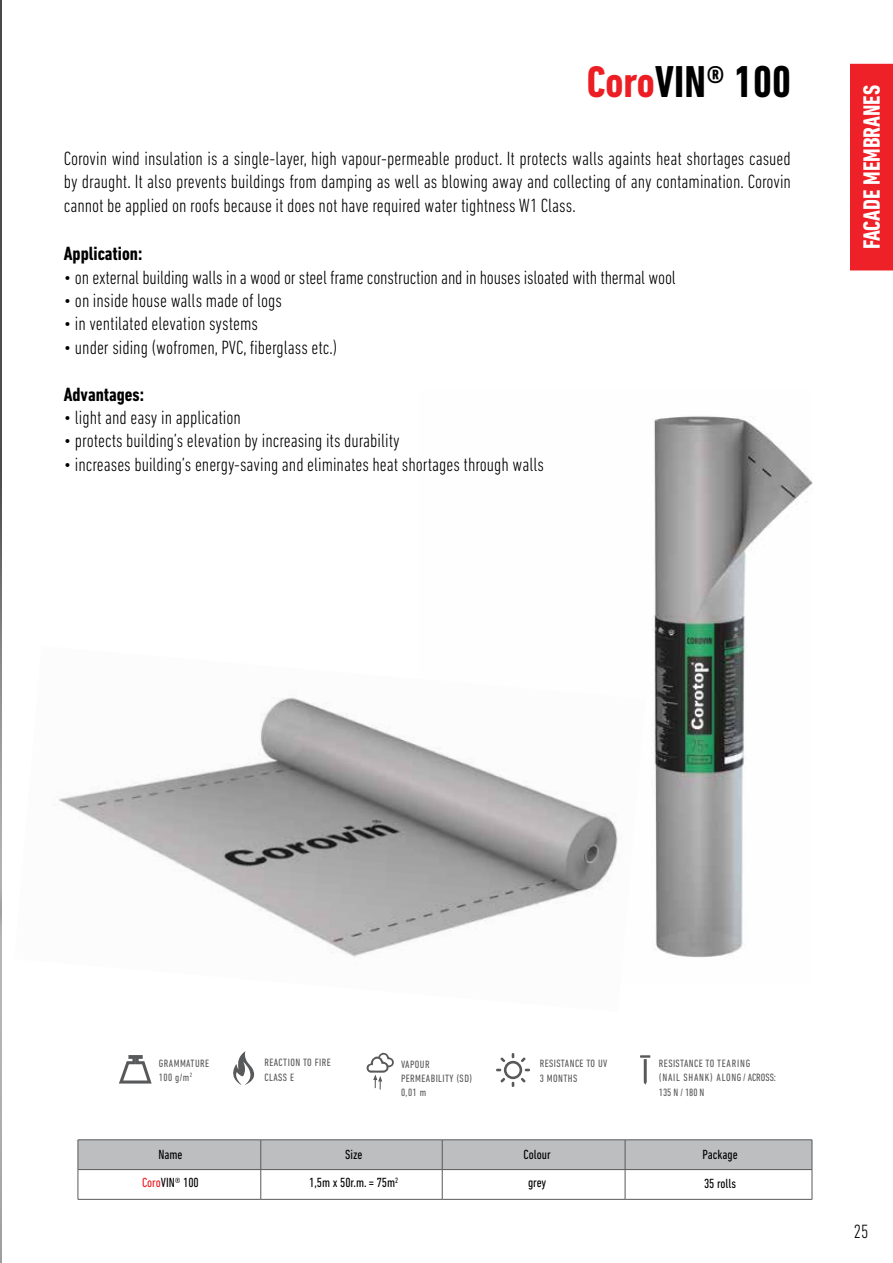
<style>
.page{position:relative;width:893px;height:1263px;background:#fff}
.page>*{position:absolute;margin:0;border:0;box-sizing:border-box;transform-origin:0 0}
.t1{font:700 condensed 45.45px "DIN Next LT Pro";color:#000}
.t2{font:700 condensed 24px "DIN Next LT Pro";color:#fff}
.t3{font:300 condensed 19.5px/23.4px "DIN Next LT Pro";color:#000;text-align:justify}
.t4{font:700 condensed 19.5px "DIN Next LT Pro";color:#000}
.t5{font:condensed 13.5px "DIN Next LT Pro";color:#000}
.t6{font:condensed 10.8px/14.4px "DIN Next LT Pro";letter-spacing:.04em;color:#58595b}
.s1{font-size:45px;color:#ed1d24}
.s2{color:#ed1d24}
</style>
<div class="page">
<div style="left:850px;top:64px;width:43px;height:206px;background:#ed2127"></div>
<hr style="left:78px;top:1139px;width:183px;height:1px;background:#58595b">
<hr style="left:261px;top:1139px;width:181px;height:1px;background:#58595b">
<hr style="left:442px;top:1139px;width:183px;height:1px;background:#58595b">
<hr style="left:625px;top:1139px;width:187px;height:1px;background:#58595b">
<svg style="left:78px;top:1140px;width:735px;height:59px"></svg>
<hr style="left:78px;top:1199px;width:183px;height:1px;background:#58595b">
<hr style="left:261px;top:1199px;width:181px;height:1px;background:#58595b">
<hr style="left:442px;top:1199px;width:183px;height:1px;background:#58595b">
<hr style="left:625px;top:1199px;width:187px;height:1px;background:#58595b">
<img style="left:652px;top:416px;width:161px;height:542px">
<img style="left:58px;top:697px;width:560px;height:260px">
<svg style="left:119px;top:1055px;width:33px;height:28px"></svg>
<svg style="left:640px;top:1055px;width:10px;height:30px"></svg>
<svg style="left:233px;top:1051px;width:22px;height:34px"></svg>
<svg style="left:366px;top:1053px;width:28px;height:36px"></svg>
<svg style="left:496px;top:1053px;width:34px;height:34px"></svg>
<img style="left:0;top:0;width:1px;height:1263px">
<h1 class="t1" style="left:587px;top:56px;width:206px"><span class="s1">Coro</span>VIN® 100</h1>
<p class="t3" style="left:64px;top:146px;width:729px">Corovin wind insulation is a single-layer, high vapour-permeable product. It protects walls againts heat shortages casued by draught. It also prevents buildings from damping as well as blowing away and collecting of any contamination. Corovin cannot be applied on roofs because it does not have required water tightness W1 Class.</p>
<p class="t4" style="left:64px;top:243px;width:80px">Application:</p>
<p class="t3" style="left:64px;top:265px;width:614px">• on external building walls in a wood or steel frame construction and in houses isloated with thermal wool</p>
<p class="t3" style="left:64px;top:289px;width:220px">• on inside house walls made of logs</p>
<p class="t3" style="left:64px;top:312px;width:196px">• in ventilated elevation systems</p>
<p class="t3" style="left:64px;top:335px;width:275px">• under siding (wofromen, PVC, fiberglass etc.)</p>
<p class="t4" style="left:64px;top:383px;width:82px">Advantages:</p>
<p class="t3" style="left:64px;top:406px;width:179px">• light and easy in application</p>
<p class="t3" style="left:64px;top:429px;width:338px">• protects building’s elevation by increasing its durability</p>
<p class="t3" style="left:64px;top:452px;width:482px">• increases building’s energy-saving and eliminates heat shortages through walls</p>
<p class="t2" style="left:858px;top:249px;width:166px;rotate:-90deg">FACADE MEMBRANES</p>
<p class="t6" style="left:264px;top:1055px;width:68px">REACTION TO FIRE<br>CLASS E</p>
<p class="t6" style="left:401px;top:1056px;width:73px">VAPOUR<br>PERMEABILITY (SD)<br>0,01 m</p>
<p class="t6" style="left:540px;top:1056px;width:69px">RESISTANCE TO UV<br>3 MONTHS</p>
<p class="t6" style="left:159px;top:1055px;width:52px">GRAMMATURE<br>100 g/m<sup>2</sup></p>
<p class="t6" style="left:659px;top:1056px;width:119px">RESISTANCE TO TEARING<br>(NAIL SHANK) ALONG / ACROSS:<br>135 N / 180 N</p>
<p class="t5" style="left:158px;top:1146px;width:26px">Name</p>
<p class="t5" style="left:345px;top:1146px;width:19px">Size</p>
<p class="t5" style="left:524px;top:1146px;width:29px">Colour</p>
<p class="t5" style="left:142px;top:1175px;width:58px"><span class="s2">Coro</span>VIN® 100</p>
<p class="t5" style="left:309px;top:1175px;width:90px">1,5m x 50r.m. = 75m<sup>2</sup></p>
<p class="t5" style="left:528px;top:1175px;width:20px">grey</p>
<p class="t5" style="left:702px;top:1146px;width:37px">Package</p>
<p class="t5" style="left:704px;top:1175px;width:34px">35 rolls</p>
<p class="t3" style="left:854px;top:1220px;width:16px">25</p>
</div>
